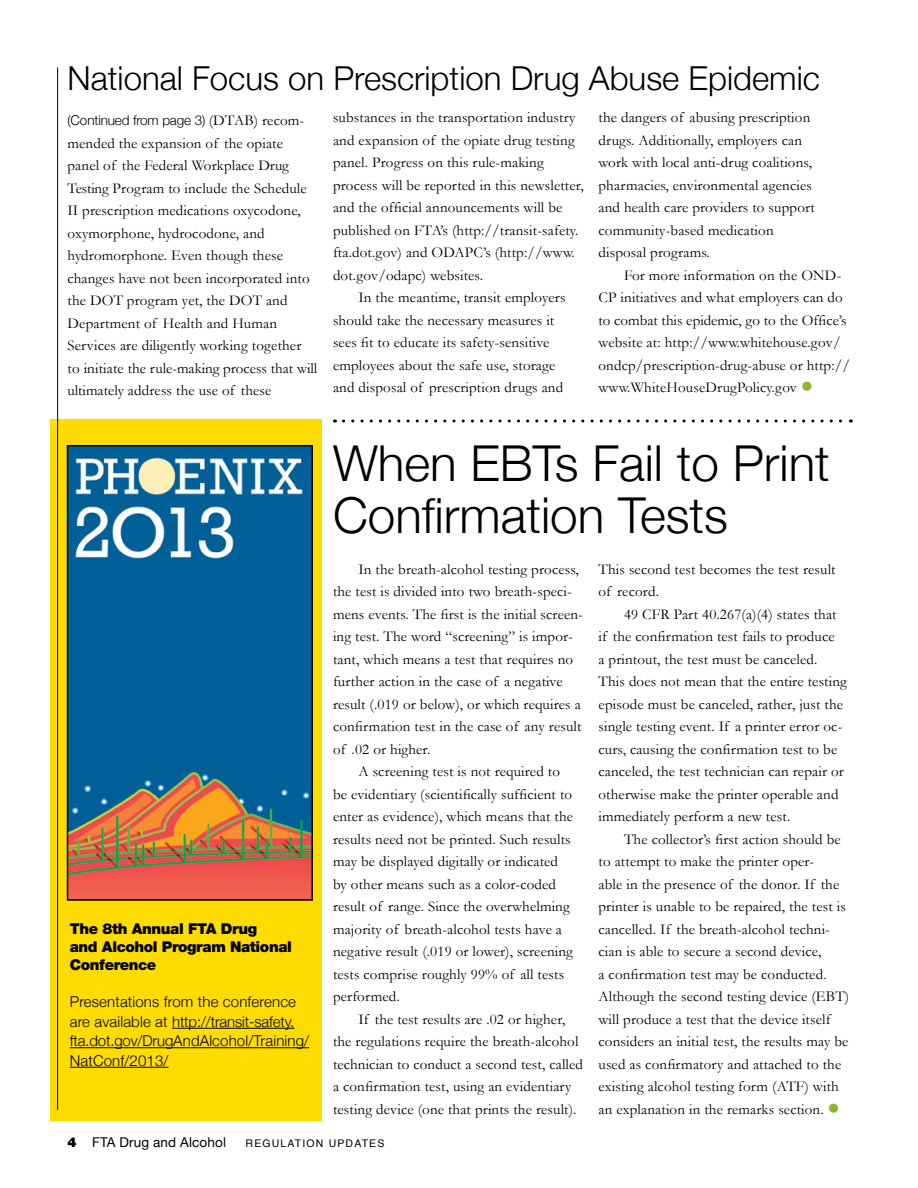
<style>
.page{position:relative;width:918px;height:1188px;background:#fff}
.page>*{position:absolute;margin:0;border:0;box-sizing:border-box;transform-origin:0 0}
.t1{font:300 49.5px/52.5px "Helvetica Neue";color:#000}
.t2{font:300 33px "Helvetica Neue";color:#000}
.t3{font:15px/22.5px "Garamond";letter-spacing:.01em;color:#000}
.t4{font:300 15px/19.5px "Helvetica Neue";letter-spacing:.01em;color:#000}
.t5{font:900 15px/18px "Helvetica Neue LT Std";letter-spacing:-.025em;color:#000}
.t6{font:300 13.5px "Helvetica Neue";letter-spacing:-.01em;color:#000}
.t7{font:13.5px "Helvetica Neue";letter-spacing:.01em;color:#000}
.t8{font:10.5px "Helvetica";letter-spacing:.11em;color:#000}
.s1{font-family:"Garamond";font-weight:400;font-size:15px}
.s2{color:#8fb532}
.s3{font-family:"Helvetica Neue LT Std";font-weight:900}
</style>
<div class="page">
<div style="left:50px;top:419px;width:272px;height:701px;background:#ffdc00"></div>
<hr style="left:57px;top:68px;width:1px;height:1042px;background:#000">
<svg style="left:344px;top:420px;width:507px;height:3px"></svg>
<hr style="left:172px;top:1028px;width:122px;height:1px;background:#000">
<hr style="left:70px;top:1047px;width:239px;height:1px;background:#000">
<hr style="left:70px;top:1067px;width:99px;height:1px;background:#000">
<img style="left:70px;top:448px;width:240px;height:450px">
<div style="left:67px;top:445px;width:246px;height:456px;border:2px solid #000"></div>
<h2 class="t2" style="left:68px;top:52px;width:754px">National Focus on Prescription Drug Abuse Epidemic</h2>
<p class="t6" style="left:68px;top:110px;width:238px">(Continued from page 3) <span class="s1">(DTAB) recom-</span></p>
<p class="t3" style="left:68px;top:132px;width:251px">mended the expansion of the opiate panel of the Federal Workplace Drug Testing Program to include the Schedule II prescription medications oxycodone, oxymorphone, hydrocodone, and hydromorphone. Even though these changes have not been incorporated into the DOT program yet, the DOT and Department of Health and Human Services are diligently working together<br>to initiate the rule-making process that will ultimately address the use of these</p>
<p class="t3" style="left:333px;top:106px;width:252px">substances in the transportation industry and expansion of the opiate drug testing panel. Progress on this rule-making process will be reported in this newsletter, and the official announcements will be published on FTA’s (http://transit-safety. fta.dot.gov) and ODAPC’s (http://www. dot.gov/odapc) websites.</p>
<p class="t3" style="left:333px;top:286px;width:234px;text-indent:26px">In the meantime, transit employers should take the necessary measures it sees fit to educate its safety-sensitive employees about the safe use, storage and disposal of prescription drugs and</p>
<p class="t3" style="left:599px;top:106px;width:218px">the dangers of abusing prescription drugs. Additionally, employers can work with local anti-drug coalitions, pharmacies, environmental agencies and health care providers to support community-based medication disposal programs.</p>
<p class="t3" style="left:599px;top:264px;width:253px;text-indent:26px">For more information on the OND-CP initiatives and what employers can do to combat this epidemic, go to the Office’s website at: http://www.whitehouse.gov/ ondcp/prescription-drug-abuse or http:// www.WhiteHouseDrugPolicy.gov <span class="s2">●</span></p>
<p class="t5" style="left:70px;top:919px;width:224px">The 8th Annual FTA Drug<br>and Alcohol Program National<br>Conference</p>
<p class="t4" style="left:70px;top:991px;width:241px">Presentations from the conference are available at http://transit-safety. fta.dot.gov/DrugAndAlcohol/Training/ NatConf/2013/</p>
<h1 class="t1" style="left:333px;top:434px;width:498px">When EBTs Fail to Print<br>Confirmation Tests</h1>
<p class="t3" style="left:358px;top:557px;width:222px">In the breath-alcohol testing process,</p>
<p class="t3" style="left:333px;top:580px;width:240px">the test is divided into two breath-speci-</p>
<p class="t3" style="left:333px;top:602px;width:251px">mens events. The first is the initial screen-</p>
<p class="t3" style="left:333px;top:625px;width:241px">ing test. The word “screening” is impor-</p>
<p class="t3" style="left:333px;top:647px;width:242px">tant, which means a test that requires no</p>
<p class="t3" style="left:333px;top:670px;width:231px">further action in the case of a negative</p>
<p class="t3" style="left:333px;top:692px;width:249px">result (.019 or below), or which requires a</p>
<p class="t3" style="left:333px;top:715px;width:250px">confirmation test in the case of any result</p>
<p class="t3" style="left:333px;top:737px;width:99px">of .02 or higher.</p>
<p class="t3" style="left:358px;top:760px;width:203px">A screening test is not required to</p>
<p class="t3" style="left:333px;top:782px;width:241px">be evidentiary (scientifically sufficient to</p>
<p class="t3" style="left:333px;top:805px;width:242px">enter as evidence), which means that the</p>
<p class="t3" style="left:333px;top:827px;width:239px">results need not be printed. Such results</p>
<p class="t3" style="left:333px;top:850px;width:227px">may be displayed digitally or indicated</p>
<p class="t3" style="left:333px;top:872px;width:225px">by other means such as a color-coded</p>
<p class="t3" style="left:333px;top:895px;width:238px">result of range. Since the overwhelming</p>
<p class="t3" style="left:333px;top:917px;width:231px">majority of breath-alcohol tests have a</p>
<p class="t3" style="left:333px;top:940px;width:241px">negative result (.019 or lower), screening</p>
<p class="t3" style="left:333px;top:962px;width:233px">tests comprise roughly 99% of all tests</p>
<p class="t3" style="left:333px;top:985px;width:68px">performed.</p>
<p class="t3" style="left:358px;top:1007px;width:208px">If the test results are .02 or higher,</p>
<p class="t3" style="left:333px;top:1030px;width:247px">the regulations require the breath-alcohol</p>
<p class="t3" style="left:333px;top:1052px;width:252px">technician to conduct a second test, called</p>
<p class="t3" style="left:333px;top:1075px;width:240px">a confirmation test, using an evidentiary</p>
<p class="t3" style="left:333px;top:1097px;width:245px">testing device (one that prints the result).</p>
<p class="t3" style="left:598px;top:557px;width:239px">This second test becomes the test result of record.</p>
<p class="t3" style="left:598px;top:602px;width:250px;text-indent:26px">49 CFR Part 40.267(a)(4) states that if the confirmation test fails to produce<br>a printout, the test must be canceled.<br>This does not mean that the entire testing episode must be canceled, rather, just the single testing event. If a printer error oc&shy;curs, causing the confirmation test to be canceled, the test technician can repair or otherwise make the printer operable and immediately perform a new test.</p>
<p class="t3" style="left:598px;top:827px;width:252px;text-indent:26px">The collector’s first action should be to attempt to make the printer oper-<br>able in the presence of the donor. If the printer is unable to be repaired, the test is cancelled. If the breath-alcohol techni&shy;cian is able to secure a second device,<br>a confirmation test may be conducted.<br>Although the second testing device (EBT) will produce a test that the device itself considers an initial test, the results may be used as confirmatory and attached to the existing alcohol testing form (ATF) with an explanation in the remarks section. <span class="s2">●</span></p>
<p class="t7" style="left:68px;top:1131px;width:160px"><span class="s3">4</span> FTA Drug and Alcohol</p>
<p class="t8" style="left:246px;top:1135px;width:140px">REGULATION UPDATES</p>
</div>
